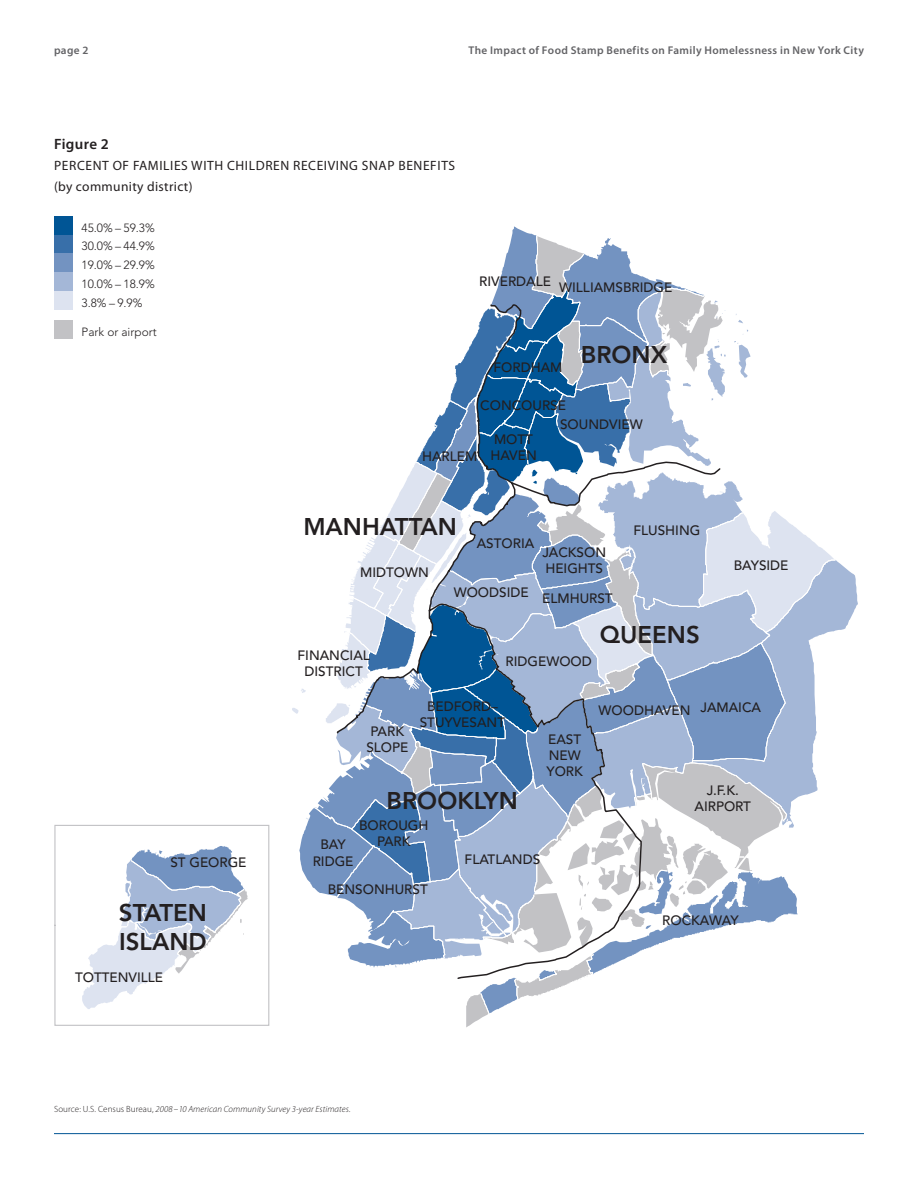
<style>
.page{position:relative;width:918px;height:1188px;background:#fff}
.page>*{position:absolute;margin:0;border:0;box-sizing:border-box;transform-origin:0 0}
.t1{font:800 24px/28.8px "Avenir LT Std";color:#231f20}
.figure_table_chart{font:600 15px "Myriad Pro";letter-spacing:.02em;color:#231f20}
.t2{font:500 13.5px/16.2px "Avenir LT Std";color:#231f20;text-align:center}
.chart_title__all_cap{font:13.5px "Myriad Pro";letter-spacing:.045em;color:#231f20}
.chart_title__all_cap-2{font:13.5px "Myriad Pro";letter-spacing:.025em;color:#231f20}
.t3{font:300 11.85px/18.8px "Avenir LT Std";color:#231f20;text-align:justify}
.page{font:600 11.25px "Myriad Pro";letter-spacing:.035em;color:#636366}
.source{font:italic 300 9px "Myriad Pro";letter-spacing:.01em;color:#231f20}
.s1{font-style:normal}
</style>
<div class="page">
<svg style="left:836px;top:560px;width:22px;height:71px;fill:#a4b7d7"></svg>
<svg style="left:292px;top:226px;width:544px;height:793px"></svg>
<svg style="left:54px;top:824px;width:216px;height:202px"></svg>
<div style="left:54px;top:216px;width:19px;height:19px;background:#005595"></div>
<div style="left:54px;top:235px;width:19px;height:18px;background:#386fa9"></div>
<div style="left:54px;top:253px;width:19px;height:20px;background:#7393c1"></div>
<div style="left:54px;top:273px;width:19px;height:18px;background:#a4b7d7"></div>
<div style="left:54px;top:291px;width:19px;height:19px;background:#dde3f0"></div>
<div style="left:54px;top:320px;width:19px;height:19px;background:#c2c2c5"></div>
<hr style="left:54px;top:1133px;width:810px;height:1px;background:#005595">
<p class="page" style="left:54px;top:44px;width:36px">page 2</p>
<p class="page" style="left:469px;top:44px;width:397px">The Impact of Food Stamp Benefits on Family Homelessness in New York City</p>
<p class="figure_table_chart" style="left:54px;top:135px;width:56px">Figure 2</p>
<p class="chart_title__all_cap" style="left:54px;top:158px;width:403px">PERCENT OF FAMILIES WITH CHILDREN RECEIVING SNAP BENEFITS</p>
<p class="chart_title__all_cap-2" style="left:54px;top:179px;width:140px">(by community district)</p>
<p class="t3" style="left:82px;top:218px;width:75px">45.0% – 59.3% 30.0% – 44.9% 19.0% – 29.9% 10.0% – 18.9% 3.8% – 9.9%</p>
<p class="t3" style="left:82px;top:323px;width:77px">Park or airport</p>
<p class="t2" style="left:479px;top:273px;width:73px">RIVERDALE</p>
<p class="t2" style="left:559px;top:280px;width:115px">WILLIAMSBRIDGE</p>
<p class="t1" style="left:581px;top:340px;width:88px">BRONX</p>
<p class="t2" style="left:493px;top:359px;width:71px">FORDHAM</p>
<p class="t2" style="left:480px;top:398px;width:87px">CONCOURSE</p>
<p class="t2" style="left:490px;top:431px;width:48px;text-align:left">MOTT<br>HAVEN</p>
<p class="t2" style="left:560px;top:417px;width:84px">SOUNDVIEW</p>
<p class="t2" style="left:422px;top:449px;width:57px">HARLEM</p>
<p class="t1" style="left:303px;top:512px;width:155px">MANHATTAN</p>
<p class="t2" style="left:360px;top:565px;width:70px">MIDTOWN</p>
<p class="t2" style="left:477px;top:535px;width:59px">ASTORIA</p>
<p class="t2" style="left:454px;top:585px;width:77px">WOODSIDE</p>
<p class="t2" style="left:542px;top:545px;width:65px;text-align:left">JACKSON<br>HEIGHTS</p>
<p class="t2" style="left:542px;top:591px;width:72px">ELMHURST</p>
<p class="t2" style="left:633px;top:522px;width:68px">FLUSHING</p>
<p class="t1" style="left:600px;top:620px;width:102px">QUEENS</p>
<p class="t2" style="left:298px;top:648px;width:74px">FINANCIAL<br>DISTRICT</p>
<p class="t2" style="left:506px;top:653px;width:88px">RIDGEWOOD</p>
<p class="t2" style="left:734px;top:558px;width:56px">BAYSIDE</p>
<p class="t2" style="left:170px;top:855px;width:78px">ST GEORGE</p>
<p class="t1" style="left:119px;top:898px;width:90px">STATEN<br>ISLAND</p>
<p class="t2" style="left:75px;top:970px;width:90px">TOTTENVILLE</p>
<p class="t2" style="left:366px;top:724px;width:44px">PARK<br>SLOPE</p>
<p class="t2" style="left:420px;top:698px;width:87px">BEDFORD–<br>STUYVESANT</p>
<p class="t1" style="left:387px;top:786px;width:133px">BROOKLYN</p>
<p class="t2" style="left:546px;top:732px;width:38px;text-align:left">EAST<br>NEW<br>YORK</p>
<p class="t2" style="left:359px;top:818px;width:71px">BOROUGH<br>PARK</p>
<p class="t2" style="left:313px;top:837px;width:42px">BAY<br>RIDGE</p>
<p class="t2" style="left:328px;top:882px;width:102px">BENSONHURST</p>
<p class="t2" style="left:465px;top:851px;width:77px">FLATLANDS</p>
<p class="t2" style="left:599px;top:703px;width:93px">WOODHAVEN</p>
<p class="t2" style="left:701px;top:700px;width:62px">JAMAICA</p>
<p class="t2" style="left:695px;top:783px;width:58px">J.F.K.<br>AIRPORT</p>
<p class="t2" style="left:662px;top:912px;width:78px">ROCKAWAY</p>
<p class="source" style="left:54px;top:1104px;width:298px"><span class="s1">Source: U.S. Census Bureau,</span> 2008 –10 American Community Survey 3-year Estimates.</p>
</div>
